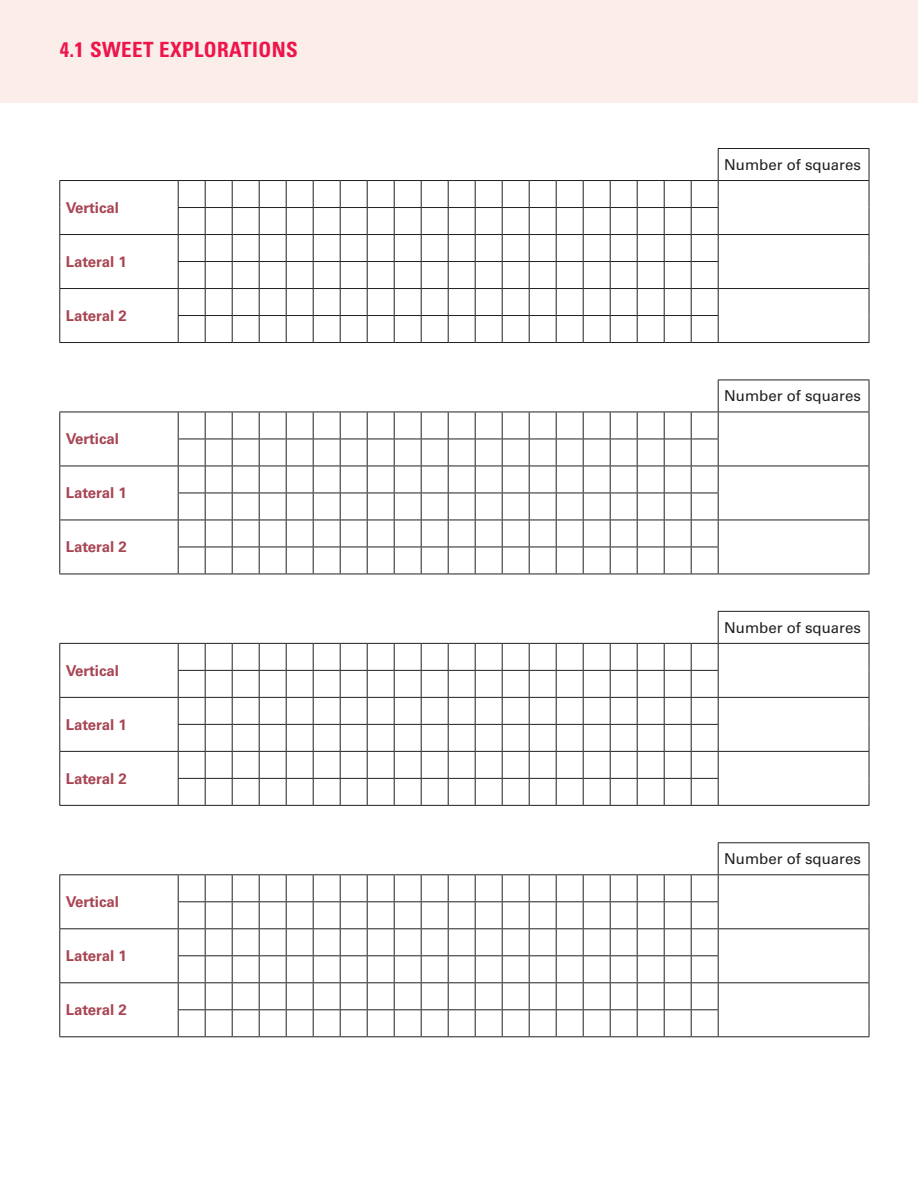
<style>
.page{position:relative;width:918px;height:1188px;background:#fff}
.page>*{position:absolute;margin:0;border:0;box-sizing:border-box;transform-origin:0 0}
.t1{font:700 condensed 21px "Univers LT Std";letter-spacing:.02em;color:#ed164a}
.body{font:700 15px "Univers LT Std";color:#a84553}
.body-2{font:15px "Univers LT Std";color:#231f20}
</style>
<div class="page">
<div style="left:0;top:0;width:918px;height:103px;background:#fbede9"></div>
<hr style="left:718px;top:148px;width:151px;height:1px;background:#231f20">
<hr style="left:718px;top:149px;width:1px;height:31px;background:#231f20">
<hr style="left:869px;top:149px;width:1px;height:31px;background:#231f20">
<hr style="left:59px;top:180px;width:119px;height:1px;background:#231f20">
<hr style="left:718px;top:180px;width:151px;height:1px;background:#231f20">
<hr style="left:59px;top:234px;width:119px;height:1px;background:#231f20">
<hr style="left:718px;top:234px;width:151px;height:1px;background:#231f20">
<hr style="left:59px;top:288px;width:119px;height:1px;background:#231f20">
<hr style="left:718px;top:288px;width:151px;height:1px;background:#231f20">
<svg style="left:59px;top:181px;width:1px;height:161px"></svg>
<svg style="left:869px;top:181px;width:1px;height:161px"></svg>
<hr style="left:59px;top:342px;width:119px;height:1px;background:#231f20">
<svg style="left:178px;top:180px;width:541px;height:163px"></svg>
<hr style="left:718px;top:342px;width:151px;height:1px;background:#231f20">
<hr style="left:718px;top:380px;width:151px;height:1px;background:#231f20">
<hr style="left:718px;top:380px;width:1px;height:32px;background:#231f20">
<hr style="left:869px;top:380px;width:1px;height:32px;background:#231f20">
<hr style="left:59px;top:412px;width:119px;height:1px;background:#231f20">
<hr style="left:718px;top:412px;width:151px;height:1px;background:#231f20">
<hr style="left:59px;top:466px;width:119px;height:1px;background:#231f20">
<hr style="left:718px;top:466px;width:151px;height:1px;background:#231f20">
<hr style="left:59px;top:520px;width:119px;height:1px;background:#231f20">
<hr style="left:718px;top:520px;width:151px;height:1px;background:#231f20">
<svg style="left:59px;top:412px;width:1px;height:162px"></svg>
<svg style="left:869px;top:412px;width:1px;height:162px"></svg>
<hr style="left:59px;top:574px;width:119px;height:1px;background:#231f20">
<svg style="left:178px;top:412px;width:541px;height:163px"></svg>
<hr style="left:718px;top:574px;width:151px;height:1px;background:#231f20">
<hr style="left:718px;top:611px;width:151px;height:1px;background:#231f20">
<hr style="left:718px;top:612px;width:1px;height:31px;background:#231f20">
<hr style="left:869px;top:612px;width:1px;height:31px;background:#231f20">
<hr style="left:59px;top:643px;width:119px;height:1px;background:#231f20">
<hr style="left:718px;top:643px;width:151px;height:1px;background:#231f20">
<hr style="left:59px;top:697px;width:119px;height:1px;background:#231f20">
<hr style="left:718px;top:697px;width:151px;height:1px;background:#231f20">
<hr style="left:59px;top:751px;width:119px;height:1px;background:#231f20">
<hr style="left:718px;top:751px;width:151px;height:1px;background:#231f20">
<svg style="left:59px;top:644px;width:1px;height:161px"></svg>
<svg style="left:869px;top:644px;width:1px;height:161px"></svg>
<hr style="left:59px;top:805px;width:119px;height:1px;background:#231f20">
<svg style="left:178px;top:643px;width:541px;height:163px"></svg>
<hr style="left:718px;top:805px;width:151px;height:1px;background:#231f20">
<hr style="left:718px;top:842px;width:151px;height:1px;background:#231f20">
<hr style="left:718px;top:843px;width:1px;height:31px;background:#231f20">
<hr style="left:869px;top:843px;width:1px;height:31px;background:#231f20">
<hr style="left:59px;top:874px;width:119px;height:1px;background:#231f20">
<hr style="left:718px;top:874px;width:151px;height:1px;background:#231f20">
<hr style="left:59px;top:928px;width:119px;height:1px;background:#231f20">
<hr style="left:718px;top:928px;width:151px;height:1px;background:#231f20">
<hr style="left:59px;top:982px;width:119px;height:1px;background:#231f20">
<hr style="left:718px;top:982px;width:151px;height:1px;background:#231f20">
<svg style="left:59px;top:875px;width:1px;height:161px"></svg>
<svg style="left:869px;top:875px;width:1px;height:161px"></svg>
<hr style="left:59px;top:1036px;width:119px;height:1px;background:#231f20">
<svg style="left:178px;top:874px;width:541px;height:163px"></svg>
<hr style="left:718px;top:1036px;width:151px;height:1px;background:#231f20">
<p class="t1" style="left:60px;top:37px;width:239px">4.1 SWEET EXPLORATIONS</p>
<p class="body" style="left:66px;top:199px;width:55px">Vertical</p>
<p class="body" style="left:66px;top:253px;width:63px">Lateral 1</p>
<p class="body" style="left:66px;top:307px;width:63px">Lateral 2</p>
<p class="body" style="left:66px;top:430px;width:55px">Vertical</p>
<p class="body" style="left:66px;top:484px;width:63px">Lateral 1</p>
<p class="body" style="left:66px;top:538px;width:63px">Lateral 2</p>
<p class="body" style="left:66px;top:662px;width:55px">Vertical</p>
<p class="body" style="left:66px;top:716px;width:63px">Lateral 1</p>
<p class="body" style="left:66px;top:770px;width:63px">Lateral 2</p>
<p class="body" style="left:66px;top:893px;width:55px">Vertical</p>
<p class="body" style="left:66px;top:947px;width:63px">Lateral 1</p>
<p class="body" style="left:66px;top:1001px;width:63px">Lateral 2</p>
<p class="body-2" style="left:724px;top:156px;width:138px">Number of squares</p>
<p class="body-2" style="left:724px;top:387px;width:138px">Number of squares</p>
<p class="body-2" style="left:724px;top:619px;width:138px">Number of squares</p>
<p class="body-2" style="left:724px;top:850px;width:138px">Number of squares</p>
</div>
